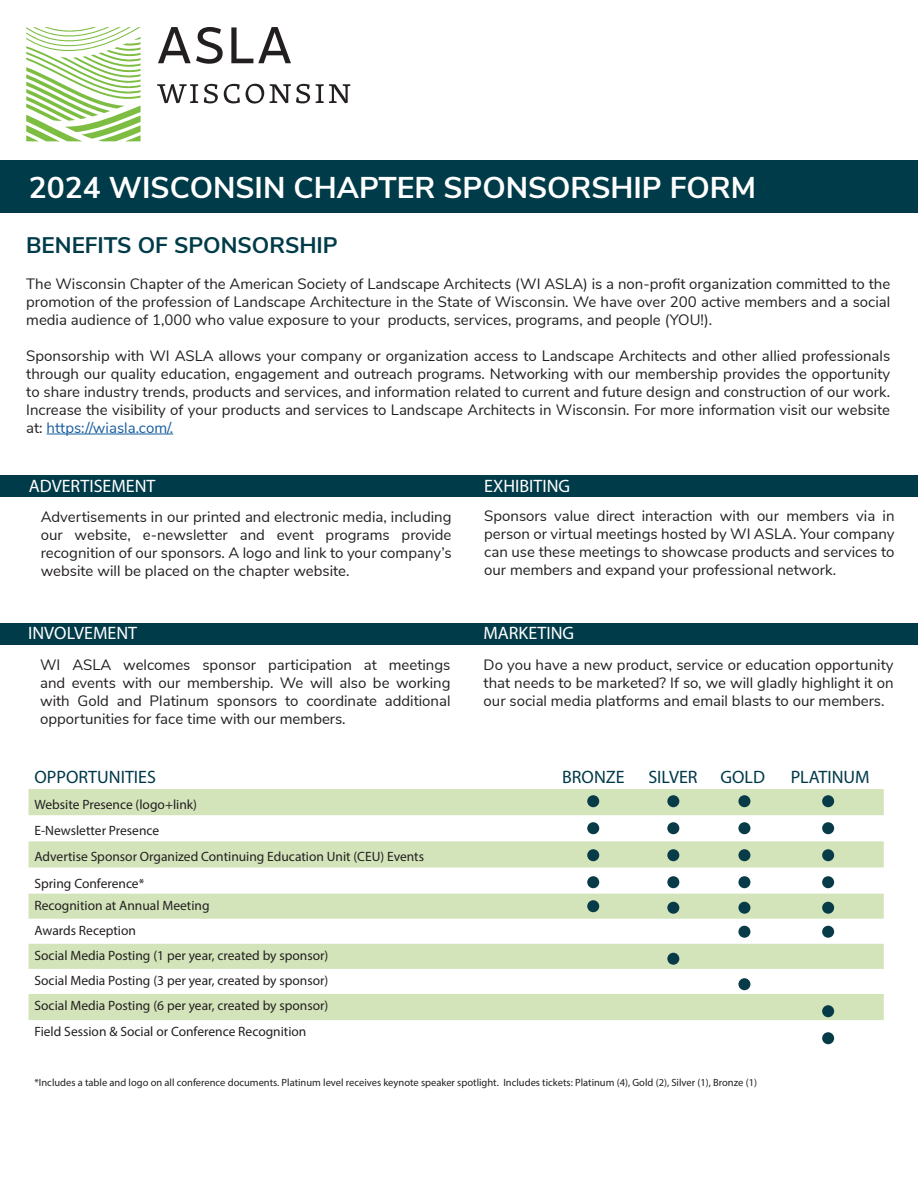
<style>
.page{position:relative;width:918px;height:1188px;background:#fff}
.page>*{position:absolute;margin:0;border:0;box-sizing:border-box;transform-origin:0 0}
.t1{font:700 30px "Nunito Sans";color:#fff}
.t2{font:700 22.5px "Nunito Sans";color:#003b49}
.t3{font:18px "Myriad Pro";color:#fff}
.t4{font:18px "Myriad Pro";color:#003a49}
.t5{font:15px/18px "Nunito Sans";color:#231f20;text-align:justify}
.t6{font:13.5px "Myriad Pro";color:#231f20}
.t7{font:10.5px "Myriad Pro";color:#231f20}
.s1{color:#175d9e}
</style>
<div class="page">
<div style="left:0;top:623px;width:918px;height:21px;background:#003b49"></div>
<div style="left:0;top:476px;width:918px;height:21px;background:#003b49"></div>
<div style="left:28px;top:789px;width:856px;height:26px;background:#d3e4ba"></div>
<svg style="left:28px;top:841px;width:856px;height:128px;fill:#d3e4ba"></svg>
<div style="left:28px;top:994px;width:856px;height:26px;background:#d3e4ba"></div>
<div style="left:587px;top:849px;width:12px;height:12px;background:#083b48;border-radius:50%"></div>
<div style="left:587px;top:876px;width:12px;height:12px;background:#083b48;border-radius:50%"></div>
<div style="left:587px;top:822px;width:12px;height:12px;background:#083b48;border-radius:50%"></div>
<div style="left:587px;top:795px;width:12px;height:12px;background:#083b48;border-radius:50%"></div>
<div style="left:667px;top:849px;width:12px;height:12px;background:#083b48;border-radius:50%"></div>
<div style="left:667px;top:876px;width:12px;height:12px;background:#083b48;border-radius:50%"></div>
<div style="left:667px;top:822px;width:12px;height:12px;background:#083b48;border-radius:50%"></div>
<div style="left:667px;top:795px;width:12px;height:12px;background:#083b48;border-radius:50%"></div>
<div style="left:738px;top:849px;width:12px;height:12px;background:#083b48;border-radius:50%"></div>
<div style="left:738px;top:876px;width:12px;height:12px;background:#083b48;border-radius:50%"></div>
<div style="left:738px;top:822px;width:12px;height:12px;background:#083b48;border-radius:50%"></div>
<div style="left:738px;top:795px;width:12px;height:12px;background:#083b48;border-radius:50%"></div>
<div style="left:822px;top:849px;width:12px;height:12px;background:#083b48;border-radius:50%"></div>
<div style="left:822px;top:876px;width:12px;height:12px;background:#083b48;border-radius:50%"></div>
<div style="left:822px;top:822px;width:12px;height:12px;background:#083b48;border-radius:50%"></div>
<div style="left:822px;top:795px;width:12px;height:12px;background:#083b48;border-radius:50%"></div>
<div style="left:822px;top:926px;width:12px;height:12px;background:#083b48;border-radius:50%"></div>
<div style="left:738px;top:926px;width:12px;height:12px;background:#083b48;border-radius:50%"></div>
<div style="left:822px;top:1032px;width:12px;height:12px;background:#083b48;border-radius:50%"></div>
<div style="left:822px;top:1005px;width:12px;height:12px;background:#083b48;border-radius:50%"></div>
<hr style="left:47px;top:434px;width:126px;height:1px;background:#175d9e">
<div style="left:667px;top:902px;width:12px;height:12px;background:#083b48;border-radius:50%"></div>
<div style="left:738px;top:978px;width:12px;height:12px;background:#083b48;border-radius:50%"></div>
<div style="left:0;top:160px;width:918px;height:52px;background:#003b49"></div>
<div style="left:667px;top:953px;width:12px;height:12px;background:#083b48;border-radius:50%"></div>
<div style="left:738px;top:902px;width:12px;height:12px;background:#083b48;border-radius:50%"></div>
<div style="left:822px;top:902px;width:12px;height:12px;background:#083b48;border-radius:50%"></div>
<div style="left:587px;top:900px;width:12px;height:12px;background:#083b48;border-radius:50%"></div>
<svg style="left:157px;top:84px;width:41px;height:19px"></svg>
<svg style="left:204px;top:84px;width:14px;height:19px"></svg>
<svg style="left:224px;top:84px;width:16px;height:19px"></svg>
<svg style="left:246px;top:84px;width:18px;height:20px"></svg>
<svg style="left:270px;top:84px;width:40px;height:19px"></svg>
<svg style="left:316px;top:84px;width:34px;height:19px"></svg>
<svg style="left:26px;top:27px;width:115px;height:114px"></svg>
<svg style="left:158px;top:27px;width:65px;height:37px"></svg>
<svg style="left:231px;top:27px;width:60px;height:36px"></svg>
<p class="t1" style="left:29px;top:166px;width:729px">2024 WISCONSIN CHAPTER SPONSORSHIP FORM</p>
<p class="t2" style="left:26px;top:229px;width:313px">BENEFITS OF SPONSORSHIP</p>
<p class="t5" style="left:26px;top:274px;width:866px">The Wisconsin Chapter of the American Society of Landscape Architects (WI ASLA) is a non-profit organization committed to the promotion of the profession of Landscape Architecture in the State of Wisconsin. We have over 200 active members and a social media audience of 1,000 who value exposure to your products, services, programs, and people (YOU!).</p>
<p class="t5" style="left:26px;top:346px;width:866px">Sponsorship with WI ASLA allows your company or organization access to Landscape Architects and other allied professionals through our quality education, engagement and outreach programs. Networking with our membership provides the opportunity to share industry trends, products and services, and information related to current and future design and construction of our work.<br>Increase the visibility of your products and services to Landscape Architects in Wisconsin. For more information visit our website at: <span class="s1">https://wiasla.com/.</span></p>
<p class="t3" style="left:29px;top:475px;width:128px">ADVERTISEMENT</p>
<p class="t3" style="left:484px;top:475px;width:87px">EXHIBITING</p>
<p class="t5" style="left:41px;top:507px;width:412px">Advertisements in our printed and electronic media, including our website, e-newsletter and event programs provide recognition of our sponsors. A logo and link to your company’s website will be placed on the chapter website.</p>
<p class="t5" style="left:484px;top:506px;width:412px">Sponsors value direct interaction with our members via in person or virtual meetings hosted by WI ASLA. Your company can use these meetings to showcase products and services to our members and expand your professional network.</p>
<p class="t3" style="left:28px;top:622px;width:111px">INVOLVEMENT</p>
<p class="t3" style="left:484px;top:622px;width:92px">MARKETING</p>
<p class="t5" style="left:40px;top:655px;width:412px">WI ASLA welcomes sponsor participation at meetings and events with our membership. We will also be working with Gold and Platinum sponsors to coordinate additional opportunities for face time with our members.</p>
<p class="t5" style="left:484px;top:655px;width:411px">Do you have a new product, service or education opportunity that needs to be marketed? If so, we will gladly highlight it on our social media platforms and email blasts to our members.</p>
<p class="t4" style="left:34px;top:766px;width:123px">OPPORTUNITIES</p>
<p class="t4" style="left:562px;top:766px;width:64px">BRONZE</p>
<p class="t4" style="left:648px;top:766px;width:51px">SILVER</p>
<p class="t4" style="left:721px;top:766px;width:46px">GOLD</p>
<p class="t4" style="left:791px;top:766px;width:80px">PLATINUM</p>
<p class="t6" style="left:34px;top:796px;width:164px">Website Presence (logo+link)</p>
<p class="t6" style="left:34px;top:822px;width:126px">E-Newsletter Presence</p>
<p class="t6" style="left:34px;top:849px;width:391px">Advertise Sponsor Organized Continuing Education Unit (CEU) Events</p>
<p class="t6" style="left:34px;top:875px;width:111px">Spring Conference*</p>
<p class="t6" style="left:34px;top:897px;width:177px">Recognition at Annual Meeting</p>
<p class="t6" style="left:34px;top:922px;width:103px">Awards Reception</p>
<p class="t6" style="left:34px;top:947px;width:295px">Social Media Posting (1 per year, created by sponsor)</p>
<p class="t6" style="left:34px;top:972px;width:295px">Social Media Posting (3 per year, created by sponsor)</p>
<p class="t6" style="left:34px;top:997px;width:295px">Social Media Posting (6 per year, created by sponsor)</p>
<p class="t6" style="left:34px;top:1023px;width:273px">Field Session &amp; Social or Conference Recognition</p>
<p class="t7" style="left:34px;top:1076px;width:724px">*Includes a table and logo on all conference documents. Platinum level receives keynote speaker spotlight. Includes tickets: Platinum (4), Gold (2), Silver (1), Bronze (1)</p>
</div>
